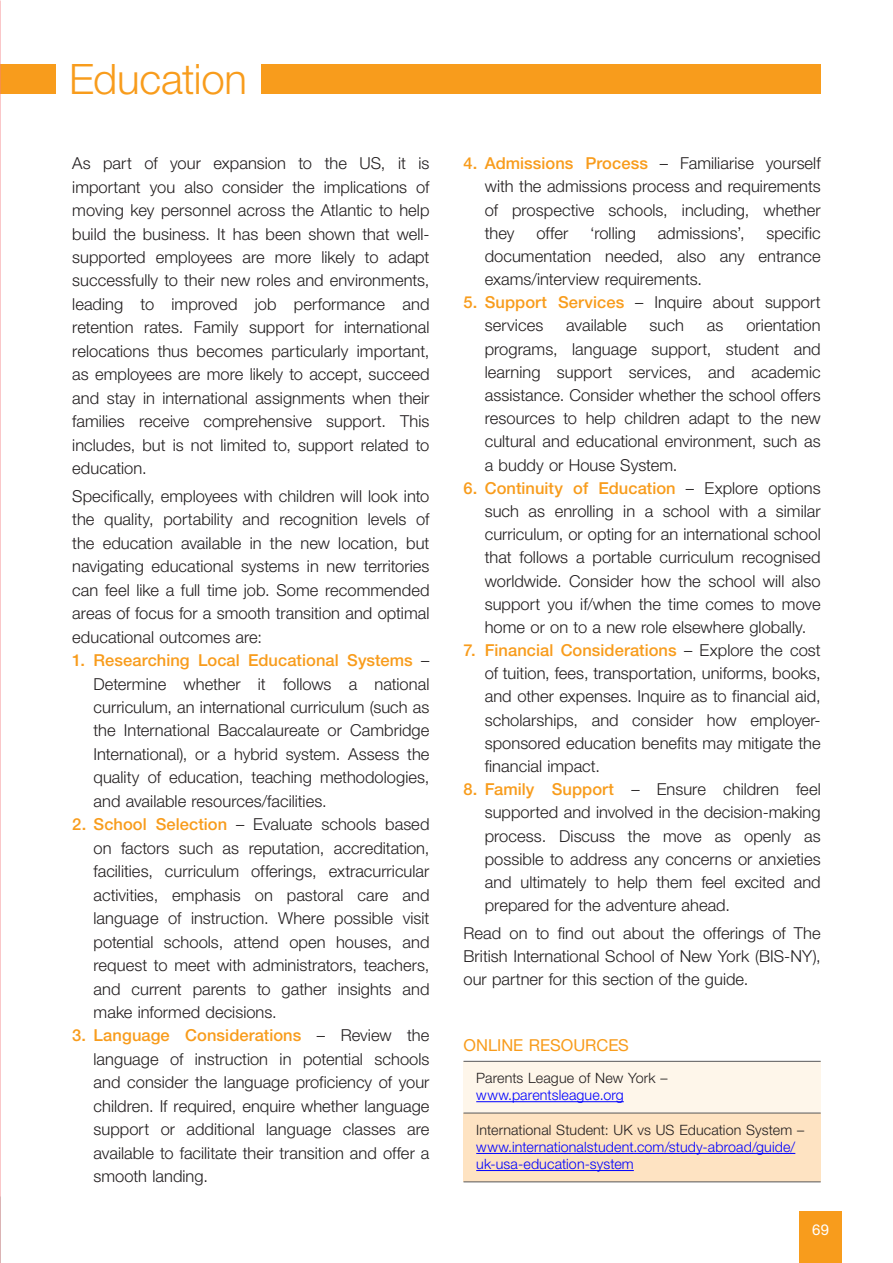
<style>
.page{position:relative;width:893px;height:1263px;background:#fff}
.page>*{position:absolute;margin:0;border:0;box-sizing:border-box;transform-origin:0 0}
.t1{font:300 42px "Helvetica Neue 45";letter-spacing:-.005em;color:#f89c1c}
.paragraph{font:300 16.5px/23.4px "Helvetica Neue 45";color:#231f20;text-align:justify}
.paragraph-2{font:16.5px "Helvetica Neue 55";color:#f89c1c}
.t2{font:15px "Helvetica Neue 55";color:#fff}
.paragraph-3{font:300 14.25px/17.1px "Helvetica Neue 45";letter-spacing:.01em;color:#00f}
.paragraph-4{font:300 14.25px/17.1px "Helvetica Neue 45";letter-spacing:.01em;color:#231f20}
.s1{font-family:"Helvetica Neue 65";font-weight:500;color:#f89c1c}
.s2{color:#00f}
.s3{color:#231f20}
</style>
<div class="page">
<div style="left:799px;top:1212px;width:43px;height:51px;background:#f89c1c"></div>
<div style="left:463px;top:1061px;width:358px;height:52px;background:#fef6ea"></div>
<div style="left:463px;top:1113px;width:358px;height:69px;background:#fee3c2"></div>
<hr style="left:463px;top:1061px;width:358px;height:1px;background:#57585a">
<hr style="left:463px;top:1113px;width:358px;height:1px;background:#57585a">
<hr style="left:463px;top:1181px;width:358px;height:1px;background:#57585a">
<hr style="left:476px;top:1101px;width:148px;height:1px;background:#00f">
<hr style="left:476px;top:1153px;width:319px;height:1px;background:#00f">
<hr style="left:476px;top:1170px;width:158px;height:1px;background:#00f">
<div style="left:0;top:64px;width:55px;height:30px;background:#f89c1c"></div>
<div style="left:261px;top:64px;width:560px;height:30px;background:#f89c1c"></div>
<img style="left:0;top:63px;width:1px;height:711px">
<svg style="left:0;top:397px;width:1px;height:373px"></svg>
<svg style="left:0;top:0;width:1px;height:265px"></svg>
<p class="t1" style="left:69px;top:53px;width:179px">Education</p>
<p class="paragraph" style="left:72px;top:151px;width:359px">As part of your expansion to the US, it is important you also consider the implications of moving key personnel across the Atlantic to help build the business. It has been shown that well&shy;supported employees are more likely to adapt successfully to their new roles and environments, leading to improved job performance and retention rates. Family support for international relocations thus becomes particularly important, as employees are more likely to accept, succeed and stay in international assignments when their families receive comprehensive support. This includes, but is not limited to, support related to education.</p>
<p class="paragraph" style="left:72px;top:484px;width:359px">Specifically, employees with children will look into the quality, portability and recognition levels of the education available in the new location, but navigating educational systems in new territories can feel like a full time job. Some recommended areas of focus for a smooth transition and optimal educational outcomes are:</p>
<p class="paragraph" style="left:94px;top:648px;width:337px;text-indent:-21px"><span class="s1">1. Researching Local Educational Systems</span> – Determine whether it follows a national curriculum, an international curriculum (such as the International Baccalaureate or Cambridge International), or a hybrid system. Assess the quality of education, teaching methodologies, and available resources/facilities.</p>
<p class="paragraph" style="left:94px;top:812px;width:337px;text-indent:-21px"><span class="s1">2. School Selection</span> – Evaluate schools based on factors such as reputation, accreditation, facilities, curriculum offerings, extracurricular activities, emphasis on pastoral care and language of instruction. Where possible visit potential schools, attend open houses, and request to meet with administrators, teachers, and current parents to gather insights and make informed decisions.</p>
<p class="paragraph" style="left:94px;top:1023px;width:337px;text-indent:-21px"><span class="s1">3. Language Considerations</span> – Review the language of instruction in potential schools and consider the language proficiency of your children. If required, enquire whether language support or additional language classes are available to facilitate their transition and offer a smooth landing.</p>
<p class="paragraph" style="left:485px;top:151px;width:337px;text-indent:-21px"><span class="s1">4. Admissions Process</span> – Familiarise yourself with the admissions process and requirements of prospective schools, including, whether they</p>
<p class="paragraph" style="left:485px;top:221px;width:337px;text-indent:282px">specific documentation needed, also any entrance exams/interview requirements.</p>
<p class="paragraph" style="left:485px;top:290px;width:337px;text-indent:-21px"><span class="s1">5. Support Services</span> – Inquire about support services</p>
<p class="paragraph" style="left:536px;top:221px;width:33px">offer</p>
<p class="paragraph" style="left:590px;top:221px;width:47px">‘rolling</p>
<p class="paragraph" style="left:658px;top:221px;width:88px">admissions’,</p>
<p class="paragraph" style="left:485px;top:314px;width:337px;text-indent:262px">orientation programs, language support, student and learning support services, and academic assistance. Consider whether the school offers resources to help children adapt to the new cultural and educational environment, such as a buddy or House System.</p>
<p class="paragraph" style="left:485px;top:476px;width:337px;text-indent:-21px"><span class="s1">6. Continuity of Education</span> – Explore options such as enrolling in a school with a similar curriculum, or opting for an international school that follows a portable curriculum recognised worldwide. Consider how the school will also support you if/when the time comes to move home or on to a new role elsewhere globally.</p>
<p class="paragraph" style="left:485px;top:638px;width:337px;text-indent:-21px"><span class="s1">7. Financial Considerations</span> – Explore the cost of tuition, fees, transportation, uniforms, books, and other expenses. Inquire as to financial aid, scholarships, and consider how employer&shy;sponsored education benefits may mitigate the financial impact.</p>
<p class="paragraph" style="left:485px;top:777px;width:337px;text-indent:-21px"><span class="s1">8. Family Support</span> – Ensure children feel supported and involved in the decision-making process. Discuss the move as openly as possible to address any concerns or anxieties and ultimately to help them feel excited and prepared for the adventure ahead.</p>
<p class="paragraph" style="left:463px;top:921px;width:359px">Read on to find out about the offerings of The British International School of New York (BIS-NY), our partner for this section of the guide.</p>
<p class="paragraph" style="left:566px;top:313px;width:62px">available</p>
<p class="paragraph" style="left:650px;top:313px;width:36px">such</p>
<p class="paragraph" style="left:707px;top:313px;width:18px">as</p>
<p class="paragraph-2" style="left:463px;top:1035px;width:167px">ONLINE RESOURCES</p>
<p class="paragraph-4" style="left:476px;top:1069px;width:193px">Parents League of New York – <span class="s2">www.parentsleague.org</span></p>
<p class="paragraph-3" style="left:476px;top:1121px;width:329px"><span class="s3">International Student: UK vs US Education System – </span>www.internationalstudent.com/study-abroad/guide/ uk-usa-education-system</p>
<p class="t2" style="left:812px;top:1221px;width:18px">69</p>
</div>
